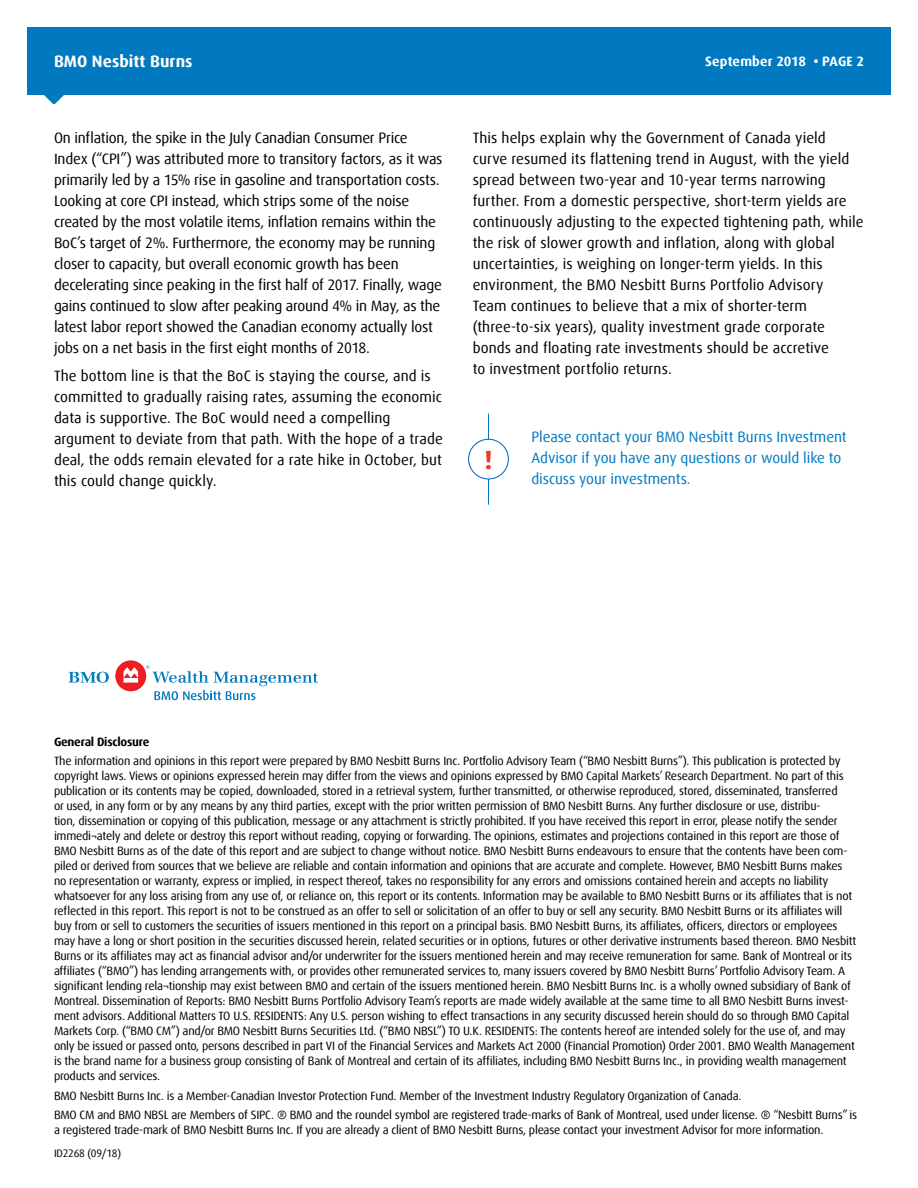
<style>
.page{position:relative;width:918px;height:1188px;background:#fff}
.page>*{position:absolute;margin:0;border:0;box-sizing:border-box;transform-origin:0 0}
.t1{font:700 26.25px "Dax Offc Pro";color:#ef3829}
.t2{font:700 16.5px "Dax Offc Pro";letter-spacing:.005em;color:#fff}
.t3{font:15px/21px "Dax Offc Pro";letter-spacing:-.005em;color:#000}
.t4{font:15px/21px "Dax Offc Pro";letter-spacing:-.005em;color:#0079c1}
.t5{font:700 13.5px "Dax Offc Pro";letter-spacing:.01em;color:#fff}
.t6{font:12px/15px "Dax Offc Pro";letter-spacing:-.02em;color:#000}
.t7{font:700 12px "Dax Offc Pro";letter-spacing:-.02em;color:#000}
.t8{font:10.8px "Dax Offc Pro";letter-spacing:-.02em;color:#000}
</style>
<div class="page">
<div style="left:27px;top:27px;width:864px;height:67px;background:#0079c1"></div>
<svg style="left:43px;top:94px;width:22px;height:10px"></svg>
<hr style="left:488px;top:414px;width:1px;height:91px;background:#0079c1">
<div style="left:469px;top:439px;width:39px;height:40px;background:#fff;border-radius:50%"></div>
<div style="left:468px;top:439px;width:41px;height:40px;border:1px solid #005db9;border-radius:50%"></div>
<svg style="left:69px;top:672px;width:40px;height:11px"></svg>
<div style="left:115px;top:660px;width:31px;height:31px;background:#ed1d24;border-radius:50%"></div>
<svg style="left:123px;top:667px;width:15px;height:16px"></svg>
<svg style="left:146px;top:665px;width:172px;height:35px"></svg>
<h2 class="t2" style="left:54px;top:51px;width:140px">BMO Nesbitt Burns</h2>
<p class="t5" style="left:705px;top:53px;width:160px">September 2018 • PAGE 2</p>
<p class="t3" style="left:54px;top:127px;width:390px">On inflation, the spike in the July Canadian Consumer Price Index (“CPI”) was attributed more to transitory factors, as it was primarily led by a 15% rise in gasoline and transportation costs.<br>Looking at core CPI instead, which strips some of the noise created by the most volatile items, inflation remains within the BoC’s target of 2%. Furthermore, the economy may be running closer to capacity, but overall economic growth has been decelerating since peaking in the first half of 2017. Finally, wage gains continued to slow after peaking around 4% in May, as the latest labor report showed the Canadian economy actually lost jobs on a net basis in the first eight months of 2018.</p>
<p class="t3" style="left:54px;top:365px;width:390px">The bottom line is that the BoC is staying the course, and is committed to gradually raising rates, assuming the economic data is supportive. The BoC would need a compelling argument to deviate from that path. With the hope of a trade deal, the odds remain elevated for a rate hike in October, but this could change quickly.</p>
<p class="t3" style="left:473px;top:127px;width:393px">This helps explain why the Government of Canada yield curve resumed its flattening trend in August, with the yield spread between two-year and 10-year terms narrowing further. From a domestic perspective, short-term yields are continuously adjusting to the expected tightening path, while the risk of slower growth and inflation, along with global uncertainties, is weighing on longer-term yields. In this environment, the BMO Nesbitt Burns Portfolio Advisory<br>Team continues to believe that a mix of shorter-term (three-to-six years), quality investment grade corporate bonds and floating rate investments should be accretive<br>to investment portfolio returns.</p>
<h1 class="t1" style="left:484px;top:443px;width:10px">!</h1>
<p class="t4" style="left:531px;top:426px;width:317px">Please contact your BMO Nesbitt Burns Investment<br>Advisor if you have any questions or would like to discuss your investments.</p>
<p class="t7" style="left:54px;top:734px;width:97px">General Disclosure</p>
<p class="t6" style="left:54px;top:754px;width:804px">The information and opinions in this report were prepared by BMO Nesbitt Burns Inc. Portfolio Advisory Team (“BMO Nesbitt Burns”). This publication is protected by copyright laws. Views or opinions expressed herein may differ from the views and opinions expressed by BMO Capital Markets’ Research Department. No part of this publication or its contents may be copied, downloaded, stored in a retrieval system, further transmitted, or otherwise reproduced, stored, disseminated, transferred<br>or used, in any form or by any means by any third parties, except with the prior written permission of BMO Nesbitt Burns. Any further disclosure or use, distribu-<br>tion, dissemination or copying of this publication, message or any attachment is strictly prohibited. If you have received this report in error, please notify the sender immedi¬ately and delete or destroy this report without reading, copying or forwarding. The opinions, estimates and projections contained in this report are those of BMO Nesbitt Burns as of the date of this report and are subject to change without notice. BMO Nesbitt Burns endeavours to ensure that the contents have been com&shy;piled or derived from sources that we believe are reliable and contain information and opinions that are accurate and complete. However, BMO Nesbitt Burns makes no representation or warranty, express or implied, in respect thereof, takes no responsibility for any errors and omissions contained herein and accepts no liability whatsoever for any loss arising from any use of, or reliance on, this report or its contents. Information may be available to BMO Nesbitt Burns or its affiliates that is not reflected in this report. This report is not to be construed as an offer to sell or solicitation of an offer to buy or sell any security. BMO Nesbitt Burns or its affiliates will buy from or sell to customers the securities of issuers mentioned in this report on a principal basis. BMO Nesbitt Burns, its affiliates, officers, directors or employees may have a long or short position in the securities discussed herein, related securities or in options, futures or other derivative instruments based thereon. BMO Nesbitt Burns or its affiliates may act as financial advisor and/or underwriter for the issuers mentioned herein and may receive remuneration for same. Bank of Montreal or its affiliates (“BMO”) has lending arrangements with, or provides other remunerated services to, many issuers covered by BMO Nesbitt Burns’ Portfolio Advisory Team. A significant lending rela¬tionship may exist between BMO and certain of the issuers mentioned herein. BMO Nesbitt Burns Inc. is a wholly owned subsidiary of Bank of Montreal. Dissemination of Reports: BMO Nesbitt Burns Portfolio Advisory Team’s reports are made widely available at the same time to all BMO Nesbitt Burns invest&shy;ment advisors. Additional Matters TO U.S. RESIDENTS: Any U.S. person wishing to effect transactions in any security discussed herein should do so through BMO Capital Markets Corp. (“BMO CM”) and/or BMO Nesbitt Burns Securities Ltd. (“BMO NBSL”) TO U.K. RESIDENTS: The contents hereof are intended solely for the use of, and may only be issued or passed onto, persons described in part VI of the Financial Services and Markets Act 2000 (Financial Promotion) Order 2001. BMO Wealth Management is the brand name for a business group consisting of Bank of Montreal and certain of its affiliates, including BMO Nesbitt Burns Inc., in providing wealth management products and services.</p>
<p class="t6" style="left:54px;top:1086px;width:805px;line-height:19.4px">BMO Nesbitt Burns Inc. is a Member-Canadian Investor Protection Fund. Member of the Investment Industry Regulatory Organization of Canada.<br>BMO CM and BMO NBSL are Members of SIPC. ® BMO and the roundel symbol are registered trade-marks of Bank of Montreal, used under license. ® “Nesbitt Burns” is</p>
<p class="t6" style="left:54px;top:1122px;width:771px">a registered trade-mark of BMO Nesbitt Burns Inc. If you are already a client of BMO Nesbitt Burns, please contact your investment Advisor for more information.</p>
<p class="t8" style="left:54px;top:1146px;width:69px">ID2268 (09/18)</p>
</div>
